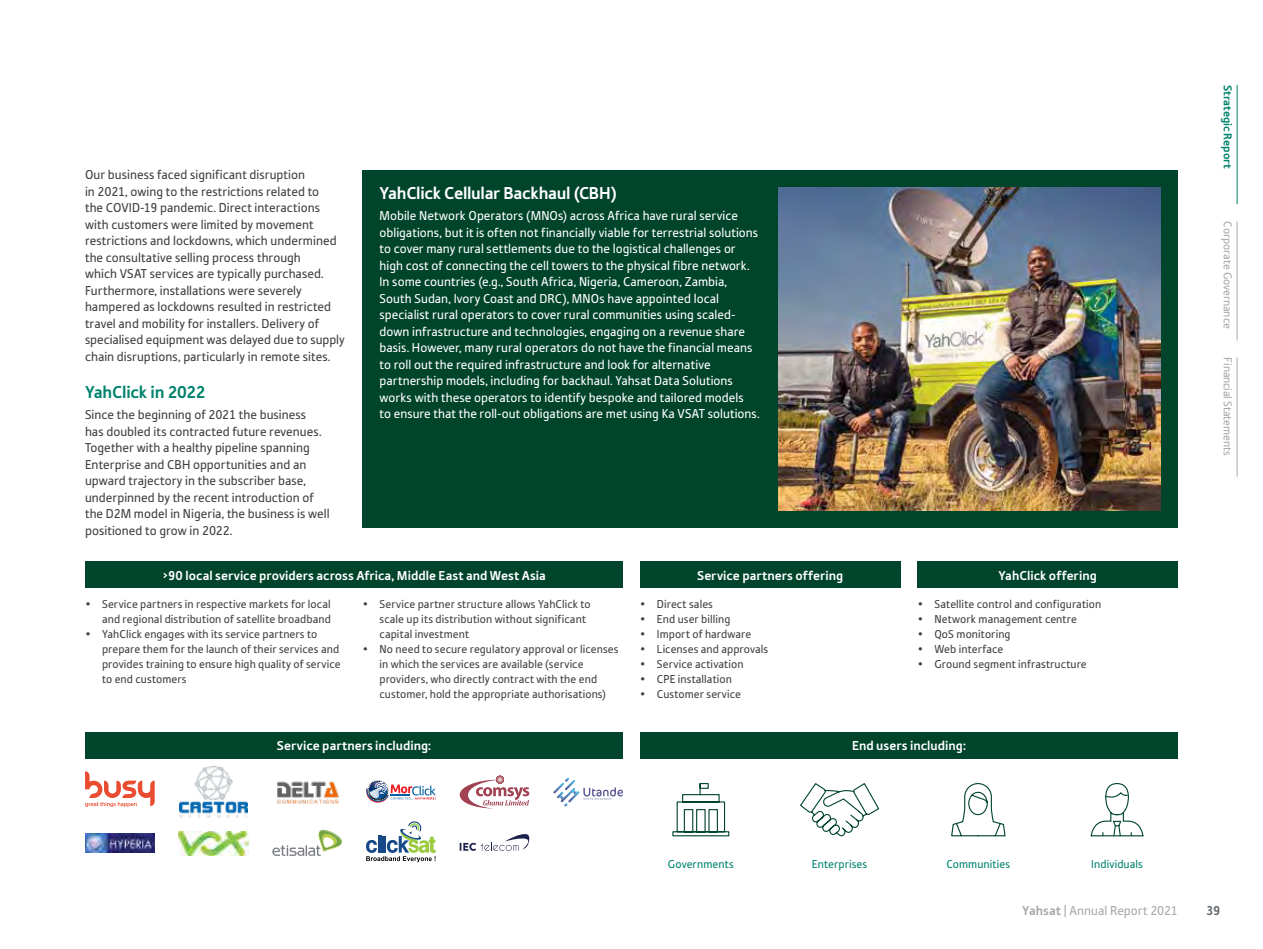
<style>
.page{position:relative;width:1263px;height:949px;background:#fff}
.page>*{position:absolute;margin:0;border:0;box-sizing:border-box;transform-origin:0 0}
.t1{font:700 18px "Tabula ITC Std";letter-spacing:-.015em;color:#fff}
.t2{font:700 18px "Tabula ITC Std";letter-spacing:-.015em;color:#00836d}
.t3{font:13.5px/16.5px "Tabula ITC Std";color:#fff}
.t4{font:13.5px/16.5px "Tabula ITC Std";color:#414042}
.t5{font:700 13.5px "Tabula ITC Std";color:#fff}
.t6{font:13.5px "Tabula ITC Std";color:#a7a9ac}
.t7{font:700 13.5px "Tabula ITC Std";color:#64696f}
.t8{font:12px/15px "Tabula ITC Std";letter-spacing:.005em;color:#414042}
.t9{font:12px "Tabula ITC Std";letter-spacing:.005em;color:#00836d}
.t10{font:12px "Tabula ITC Std";letter-spacing:-.01em;color:#a7a9ac}
.t11{font:700 12px "Tabula ITC Std";letter-spacing:-.01em;color:#00836d}
.s1{font-weight:700}
</style>
<div class="page">
<hr style="left:1237px;top:85px;width:1px;height:119px;background:#00836d">
<hr style="left:1237px;top:221px;width:1px;height:119px;background:#a7a9ac">
<hr style="left:1237px;top:357px;width:1px;height:119px;background:#a7a9ac">
<svg style="left:800px;top:783px;width:80px;height:53px"></svg>
<svg style="left:672px;top:783px;width:58px;height:53px"></svg>
<svg style="left:951px;top:783px;width:55px;height:54px"></svg>
<svg style="left:1090px;top:783px;width:54px;height:53px"></svg>
<div style="left:362px;top:170px;width:816px;height:357px;background:#00452b"></div>
<img style="left:779px;top:187px;width:382px;height:323px">
<div style="left:85px;top:561px;width:538px;height:27px;background:#00452b"></div>
<div style="left:85px;top:731px;width:538px;height:27px;background:#00452b"></div>
<div style="left:640px;top:731px;width:538px;height:27px;background:#00452b"></div>
<div style="left:640px;top:561px;width:260px;height:27px;background:#00452b"></div>
<div style="left:917px;top:561px;width:261px;height:27px;background:#00452b"></div>
<svg style="left:85px;top:771px;width:70px;height:35px"></svg>
<img style="left:179px;top:766px;width:68px;height:50px">
<img style="left:277px;top:781px;width:62px;height:23px">
<img style="left:85px;top:833px;width:70px;height:19px">
<img style="left:179px;top:831px;width:69px;height:24px">
<svg style="left:366px;top:780px;width:70px;height:23px"></svg>
<svg style="left:460px;top:775px;width:69px;height:33px"></svg>
<svg style="left:460px;top:834px;width:69px;height:16px"></svg>
<svg style="left:366px;top:821px;width:70px;height:41px"></svg>
<svg style="left:553px;top:777px;width:70px;height:29px"></svg>
<svg style="left:272px;top:829px;width:70px;height:26px"></svg>
<p class="t4" style="left:85px;top:166px;width:261px">Our business faced significant disruption<br>in 2021, owing to the restrictions related to<br>the COVID-19 pandemic. Direct interactions with customers were limited by movement restrictions and lockdowns, which undermined the consultative selling process through<br>which VSAT services are typically purchased.<br>Furthermore, installations were severely hampered as lockdowns resulted in restricted travel and mobility for installers. Delivery of specialised equipment was delayed due to supply chain disruptions, particularly in remote sites.</p>
<h1 class="t2" style="left:85px;top:382px;width:122px">YahClick in 2022</h1>
<p class="t4" style="left:85px;top:406px;width:246px">Since the beginning of 2021 the business<br>has doubled its contracted future revenues.<br>Together with a healthy pipeline spanning Enterprise and CBH opportunities and an upward trajectory in the subscriber base, underpinned by the recent introduction of the D2M model in Nigeria, the business is well positioned to grow in 2022.</p>
<h1 class="t1" style="left:379px;top:183px;width:239px">YahClick Cellular Backhaul (CBH)</h1>
<p class="t3" style="left:379px;top:207px;width:382px">Mobile Network Operators (MNOs) across Africa have rural service obligations, but it is often not financially viable for terrestrial solutions to cover many rural settlements due to the logistical challenges or high cost of connecting the cell towers to the physical fibre network.<br>In some countries (e.g., South Africa, Nigeria, Cameroon, Zambia, South Sudan, Ivory Coast and DRC), MNOs have appointed local specialist rural operators to cover rural communities using scaled&shy;down infrastructure and technologies, engaging on a revenue share basis. However, many rural operators do not have the financial means to roll out the required infrastructure and look for alternative partnership models, including for backhaul. Yahsat Data Solutions works with these operators to identify bespoke and tailored models<br>to ensure that the roll-out obligations are met using Ka VSAT solutions.</p>
<p class="t5" style="left:162px;top:567px;width:385px">&gt;90 local service providers across Africa, Middle East and West Asia</p>
<p class="t8" style="left:85px;top:596px;width:247px;text-align:right">• Service partners in respective markets for local and regional distribution of satellite broadband</p>
<p class="t8" style="left:102px;top:626px;width:240px;text-indent:-17px">• YahClick engages with its service partners to prepare them for the launch of their services and provides training to ensure high quality of service to end customers</p>
<p class="t8" style="left:379px;top:596px;width:213px;text-indent:-17px">• Service partner structure allows YahClick to scale up its distribution without significant capital investment</p>
<p class="t8" style="left:379px;top:641px;width:241px;text-indent:-17px">• No need to secure regulatory approval or licenses in which the services are available (service providers, who directly contract with the end customer, hold the appropriate authorisations)</p>
<p class="t5" style="left:697px;top:567px;width:148px">Service partners offering</p>
<p class="t5" style="left:998px;top:567px;width:100px">YahClick offering</p>
<p class="t8" style="left:640px;top:596px;width:75px">• Direct sales</p>
<p class="t8" style="left:640px;top:611px;width:92px">• End user billing</p>
<p class="t8" style="left:640px;top:626px;width:113px">• Import of hardware</p>
<p class="t8" style="left:640px;top:641px;width:130px">• Licenses and approvals</p>
<p class="t8" style="left:640px;top:656px;width:105px">• Service activation</p>
<p class="t8" style="left:640px;top:671px;width:94px">• CPE installation</p>
<p class="t8" style="left:640px;top:686px;width:103px">• Customer service</p>
<p class="t8" style="left:917px;top:596px;width:185px">• Satellite control and configuration</p>
<p class="t8" style="left:917px;top:611px;width:161px">• Network management centre</p>
<p class="t8" style="left:917px;top:626px;width:95px">• QoS monitoring</p>
<p class="t8" style="left:917px;top:641px;width:87px">• Web interface</p>
<p class="t8" style="left:917px;top:656px;width:171px">• Ground segment infrastructure</p>
<p class="t5" style="left:277px;top:737px;width:156px">Service partners including:</p>
<p class="t5" style="left:852px;top:737px;width:115px">End users including:</p>
<p class="t9" style="left:668px;top:856px;width:67px">Governments</p>
<p class="t9" style="left:812px;top:856px;width:57px">Enterprises</p>
<p class="t9" style="left:946px;top:856px;width:65px">Communities</p>
<p class="t9" style="left:1091px;top:856px;width:53px">Individuals</p>
<p class="t11" style="left:1235px;top:85px;width:85px;rotate:90deg">Strategic Report</p>
<p class="t10" style="left:1235px;top:221px;width:109px;rotate:90deg">Corporate Governance</p>
<p class="t10" style="left:1235px;top:357px;width:100px;rotate:90deg">Financial Statements</p>
<p class="t6" style="left:1022px;top:902px;width:157px"><span class="s1">Yahsat</span> | Annual Report 2021</p>
<p class="t7" style="left:1206px;top:902px;width:16px">39</p>
</div>
